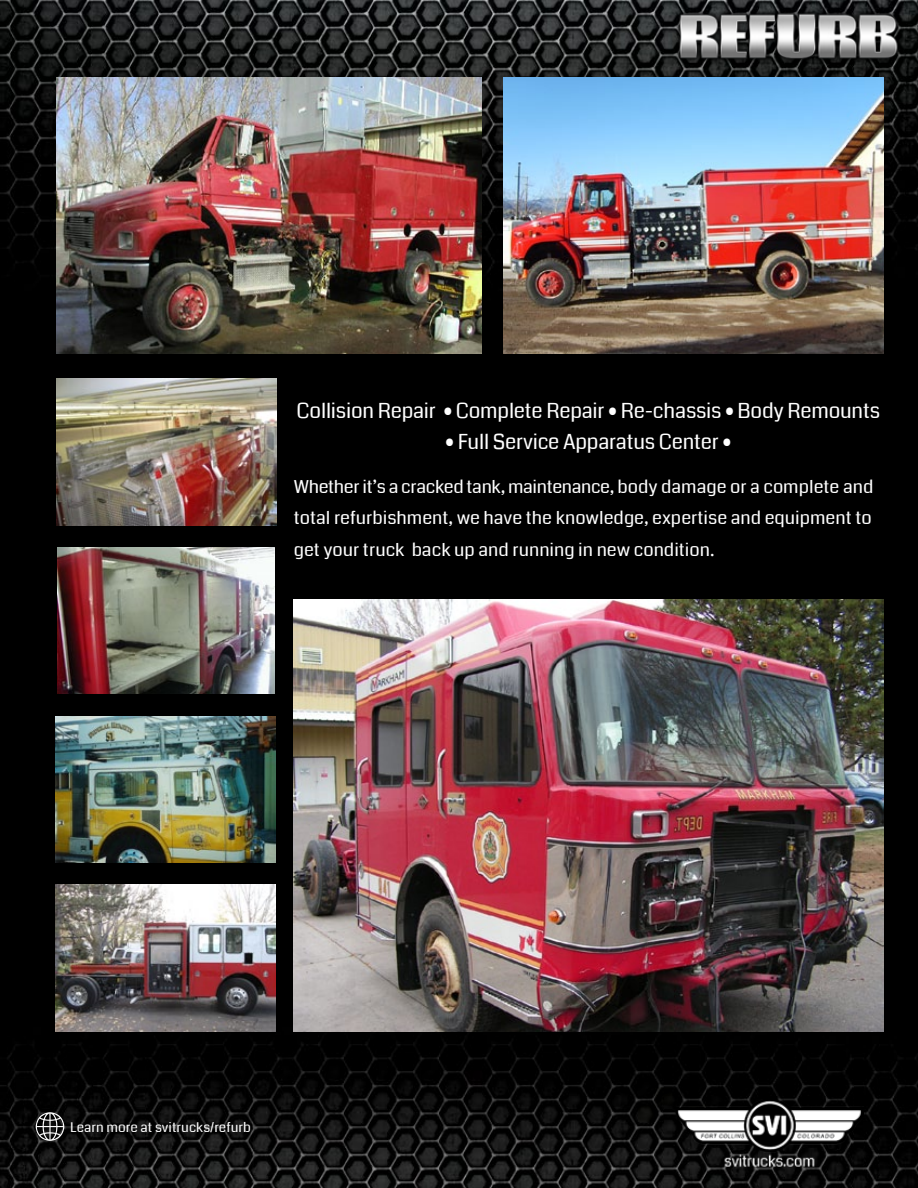
<style>
.page{position:relative;width:918px;height:1188px;background:#fff}
.page>*{position:absolute;margin:0;border:0;box-sizing:border-box;transform-origin:0 0}
.t1{font:21px "Coda";letter-spacing:-.01em;color:#fff}
.t2{font:18px/31.5px "Coda";color:#fff;text-align:justify}
.t3{font:13.5px "Coda";color:#fff}
</style>
<div class="page">
<img style="left:0;top:0;width:918px;height:1188px">
<img style="left:675px;top:1099px;width:189px;height:70px">
<img style="left:672px;top:6px;width:231px;height:60px">
<img style="left:294px;top:600px;width:589px;height:431px">
<img style="left:55px;top:885px;width:221px;height:146px">
<img style="left:56px;top:716px;width:220px;height:146px">
<img style="left:57px;top:548px;width:218px;height:145px">
<img style="left:56px;top:379px;width:220px;height:146px">
<img style="left:56px;top:78px;width:426px;height:275px">
<img style="left:503px;top:78px;width:380px;height:276px">
<svg style="left:36px;top:1112px;width:28px;height:29px"></svg>
<p class="t1" style="left:297px;top:396px;width:585px">Collision Repair • Complete Repair • Re-chassis • Body Remounts</p>
<p class="t1" style="left:445px;top:428px;width:288px">• Full Service Apparatus Center •</p>
<p class="t2" style="left:294px;top:471px;width:581px">Whether it’s a cracked tank, maintenance, body damage or a complete and total refurbishment, we have the knowledge, expertise and equipment to get your truck back up and running in new condition.</p>
<p class="t3" style="left:70px;top:1118px;width:182px">Learn more at svitrucks/refurb</p>
</div>
